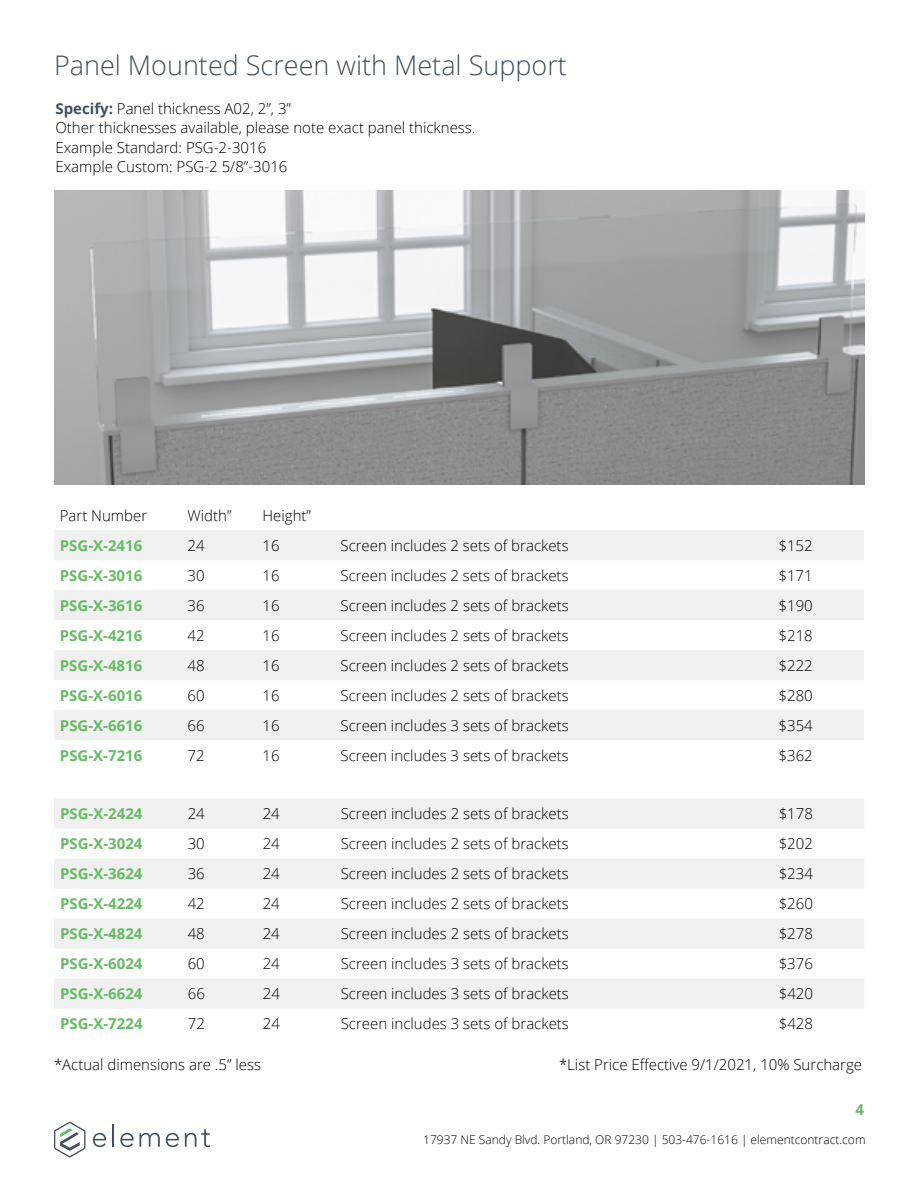
<style>
.page{position:relative;width:918px;height:1188px;background:#fff}
.page>*{position:absolute;margin:0;border:0;box-sizing:border-box;transform-origin:0 0}
.t1{font:300 27px "Open Sans";color:#40515e}
.t2{font:300 15px/19.5px "Open Sans";color:#000}
.t3{font:700 15px "Open Sans";color:#65bb63}
.t4{font:300 12px "Open Sans";color:#000}
.s1{font-weight:700;color:#40515e}
</style>
<div class="page">
<svg style="left:93px;top:1133px;width:13px;height:14px"></svg>
<hr style="left:112px;top:1125px;width:2px;height:22px;background:#41515f">
<svg style="left:120px;top:1133px;width:40px;height:14px"></svg>
<svg style="left:166px;top:1133px;width:13px;height:14px"></svg>
<svg style="left:185px;top:1129px;width:25px;height:18px"></svg>
<svg style="left:54px;top:1122px;width:31px;height:36px"></svg>
<svg style="left:54px;top:530px;width:810px;height:210px;fill:#f0f0f0"></svg>
<svg style="left:54px;top:799px;width:810px;height:209px;fill:#f0f0f0"></svg>
<img style="left:54px;top:190px;width:810px;height:295px">
<h1 class="t1" style="left:54px;top:46px;width:514px">Panel Mounted Screen with Metal Support</h1>
<p class="t2" style="left:56px;top:98px;width:421px"><span class="s1">Specify:</span> Panel thickness A02, 2”, 3”<br>Other thicknesses available, please note exact panel thickness.<br>Example Standard: PSG-2-3016<br>Example Custom: PSG-2 5/8”-3016</p>
<p class="t2" style="left:60px;top:505px;width:89px">Part Number</p>
<p class="t2" style="left:188px;top:505px;width:46px">Width”</p>
<p class="t2" style="left:263px;top:505px;width:50px">Height”</p>
<p class="t3" style="left:60px;top:535px;width:84px">PSG-X-2416</p>
<p class="t2" style="left:188px;top:535px;width:19px">24</p>
<p class="t2" style="left:263px;top:535px;width:19px">16</p>
<p class="t2" style="left:341px;top:535px;width:230px">Screen includes 2 sets of brackets</p>
<p class="t2" style="left:779px;top:535px;width:36px">$152</p>
<p class="t3" style="left:60px;top:565px;width:84px">PSG-X-3016</p>
<p class="t2" style="left:188px;top:565px;width:19px">30</p>
<p class="t2" style="left:263px;top:565px;width:19px">16</p>
<p class="t2" style="left:341px;top:565px;width:230px">Screen includes 2 sets of brackets</p>
<p class="t2" style="left:779px;top:565px;width:36px">$171</p>
<p class="t3" style="left:60px;top:595px;width:84px">PSG-X-3616</p>
<p class="t2" style="left:188px;top:595px;width:19px">36</p>
<p class="t2" style="left:263px;top:595px;width:19px">16</p>
<p class="t2" style="left:341px;top:595px;width:230px">Screen includes 2 sets of brackets</p>
<p class="t2" style="left:779px;top:595px;width:36px">$190</p>
<p class="t3" style="left:60px;top:625px;width:84px">PSG-X-4216</p>
<p class="t2" style="left:188px;top:625px;width:19px">42</p>
<p class="t2" style="left:263px;top:625px;width:19px">16</p>
<p class="t2" style="left:341px;top:625px;width:230px">Screen includes 2 sets of brackets</p>
<p class="t2" style="left:779px;top:625px;width:36px">$218</p>
<p class="t3" style="left:60px;top:655px;width:84px">PSG-X-4816</p>
<p class="t2" style="left:188px;top:655px;width:19px">48</p>
<p class="t2" style="left:263px;top:655px;width:19px">16</p>
<p class="t2" style="left:341px;top:655px;width:230px">Screen includes 2 sets of brackets</p>
<p class="t2" style="left:779px;top:655px;width:36px">$222</p>
<p class="t3" style="left:60px;top:685px;width:84px">PSG-X-6016</p>
<p class="t2" style="left:188px;top:685px;width:19px">60</p>
<p class="t2" style="left:263px;top:685px;width:19px">16</p>
<p class="t2" style="left:341px;top:685px;width:230px">Screen includes 2 sets of brackets</p>
<p class="t2" style="left:779px;top:685px;width:36px">$280</p>
<p class="t3" style="left:60px;top:715px;width:84px">PSG-X-6616</p>
<p class="t2" style="left:188px;top:715px;width:19px">66</p>
<p class="t2" style="left:263px;top:715px;width:19px">16</p>
<p class="t2" style="left:341px;top:715px;width:230px">Screen includes 3 sets of brackets</p>
<p class="t2" style="left:779px;top:715px;width:36px">$354</p>
<p class="t3" style="left:60px;top:745px;width:84px">PSG-X-7216</p>
<p class="t2" style="left:188px;top:745px;width:19px">72</p>
<p class="t2" style="left:263px;top:745px;width:19px">16</p>
<p class="t2" style="left:341px;top:745px;width:230px">Screen includes 3 sets of brackets</p>
<p class="t2" style="left:779px;top:745px;width:36px">$362</p>
<p class="t3" style="left:60px;top:803px;width:84px">PSG-X-2424</p>
<p class="t2" style="left:188px;top:804px;width:19px">24</p>
<p class="t2" style="left:263px;top:804px;width:19px">24</p>
<p class="t2" style="left:341px;top:804px;width:230px">Screen includes 2 sets of brackets</p>
<p class="t2" style="left:779px;top:804px;width:36px">$178</p>
<p class="t3" style="left:60px;top:833px;width:84px">PSG-X-3024</p>
<p class="t2" style="left:188px;top:834px;width:19px">30</p>
<p class="t2" style="left:263px;top:834px;width:19px">24</p>
<p class="t2" style="left:341px;top:834px;width:230px">Screen includes 2 sets of brackets</p>
<p class="t2" style="left:779px;top:834px;width:36px">$202</p>
<p class="t3" style="left:60px;top:863px;width:84px">PSG-X-3624</p>
<p class="t2" style="left:188px;top:864px;width:19px">36</p>
<p class="t2" style="left:263px;top:864px;width:19px">24</p>
<p class="t2" style="left:341px;top:864px;width:230px">Screen includes 2 sets of brackets</p>
<p class="t2" style="left:779px;top:864px;width:36px">$234</p>
<p class="t3" style="left:60px;top:893px;width:84px">PSG-X-4224</p>
<p class="t2" style="left:188px;top:894px;width:19px">42</p>
<p class="t2" style="left:263px;top:894px;width:19px">24</p>
<p class="t2" style="left:341px;top:894px;width:230px">Screen includes 2 sets of brackets</p>
<p class="t2" style="left:779px;top:894px;width:36px">$260</p>
<p class="t3" style="left:60px;top:923px;width:84px">PSG-X-4824</p>
<p class="t2" style="left:188px;top:924px;width:19px">48</p>
<p class="t2" style="left:263px;top:924px;width:19px">24</p>
<p class="t2" style="left:341px;top:924px;width:230px">Screen includes 2 sets of brackets</p>
<p class="t2" style="left:779px;top:924px;width:36px">$278</p>
<p class="t3" style="left:60px;top:953px;width:84px">PSG-X-6024</p>
<p class="t2" style="left:188px;top:954px;width:19px">60</p>
<p class="t2" style="left:263px;top:954px;width:19px">24</p>
<p class="t2" style="left:341px;top:954px;width:230px">Screen includes 3 sets of brackets</p>
<p class="t2" style="left:779px;top:954px;width:36px">$376</p>
<p class="t3" style="left:60px;top:983px;width:84px">PSG-X-6624</p>
<p class="t2" style="left:188px;top:984px;width:19px">66</p>
<p class="t2" style="left:263px;top:984px;width:19px">24</p>
<p class="t2" style="left:341px;top:984px;width:230px">Screen includes 3 sets of brackets</p>
<p class="t2" style="left:779px;top:984px;width:36px">$420</p>
<p class="t3" style="left:60px;top:1013px;width:84px">PSG-X-7224</p>
<p class="t2" style="left:188px;top:1014px;width:19px">72</p>
<p class="t2" style="left:263px;top:1014px;width:19px">24</p>
<p class="t2" style="left:341px;top:1014px;width:230px">Screen includes 3 sets of brackets</p>
<p class="t2" style="left:779px;top:1014px;width:36px">$428</p>
<p class="t2" style="left:54px;top:1055px;width:209px">*Actual dimensions are .5” less</p>
<p class="t2" style="left:559px;top:1055px;width:305px">*List Price Effective 9/1/2021, 10% Surcharge</p>
<p class="t3" style="left:855px;top:1099px;width:10px">4</p>
<p class="t4" style="left:423px;top:1132px;width:444px">17937 NE Sandy Blvd. Portland, OR 97230 | 503-476-1616 | elementcontract.com</p>
</div>
